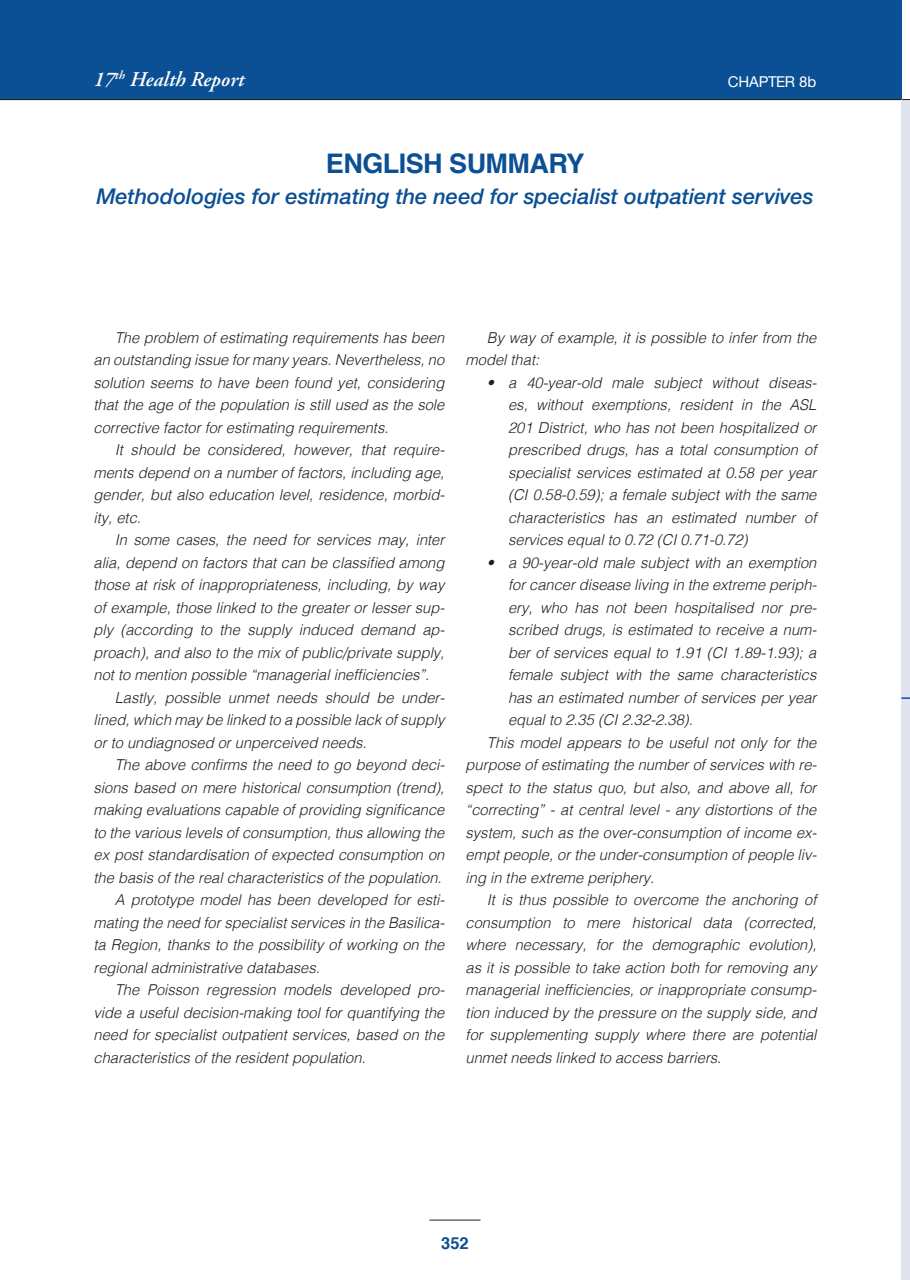
<style>
.page{position:relative;width:910px;height:1280px;background:#fff}
.page>*{position:absolute;margin:0;border:0;box-sizing:border-box;transform-origin:0 0}
.t1{font:700 27px "Helvetica";letter-spacing:-.02em;color:#0b4f94}
.t2{font:italic 500 21.75px "Helvetica Neue";color:#0b4f94}
.t3{font:italic 600 21px "Adobe Garamond Pro";color:#fff}
.t4{font:700 16.5px "Helvetica";color:#0b4f94}
.t5{font:italic 300 15px/22.5px "Helvetica";color:#231f20;text-align:justify}
.t6{font:15px "Helvetica Neue";letter-spacing:-.02em;color:#fff}
</style>
<div class="page">
<div style="left:0;top:0;width:901px;height:100px;background:#0b4f94"></div>
<hr style="left:429px;top:1220px;width:51px;height:1px;background:#231f20">
<hr style="left:0;top:99px;width:901px;height:1px;background:#231f20">
<div style="left:901px;top:100px;width:9px;height:1180px;background:#e1e3f0"></div>
<svg style="left:901px;top:697px;width:9px;height:2px"></svg>
<h3 class="t3" style="left:94px;top:67px;width:152px">17<sup>th</sup> Health Report</h3>
<p class="t6" style="left:728px;top:73px;width:90px">CHAPTER 8b</p>
<h1 class="t1" style="left:326px;top:142px;width:260px">ENGLISH SUMMARY</h1>
<h2 class="t2" style="left:96px;top:183px;width:719px">Methodologies for estimating the need for specialist outpatient servives</h2>
<p class="t5" style="left:94px;top:325px;width:352px;text-indent:21px">The problem of estimating requirements has been an outstanding issue for many years. Nevertheless, no solution seems to have been found yet, considering that the age of the population is still used as the sole corrective factor for estimating requirements.</p>
<p class="t5" style="left:94px;top:438px;width:353px;text-indent:21px">It should be considered, however, that require&shy;ments depend on a number of factors, including age, gender, but also education level, residence, morbid&shy;ity, etc.</p>
<p class="t5" style="left:94px;top:528px;width:353px;text-indent:21px">In some cases, the need for services may, inter alia, depend on factors that can be classified among those at risk of inappropriateness, including, by way of example, those linked to the greater or lesser sup&shy;ply (according to the supply induced demand ap&shy;proach), and also to the mix of public/private supply, not to mention possible “managerial inefficiencies”.</p>
<p class="t5" style="left:94px;top:685px;width:353px;text-indent:21px">Lastly, possible unmet needs should be under&shy;lined, which may be linked to a possible lack of supply or to undiagnosed or unperceived needs.</p>
<p class="t5" style="left:115px;top:753px;width:331px">The above confirms the need to go beyond deci-</p>
<p class="t5" style="left:94px;top:775px;width:352px">sions based on mere historical consumption (trend),</p>
<p class="t5" style="left:94px;top:798px;width:352px">making evaluations capable of providing significance</p>
<p class="t5" style="left:94px;top:820px;width:352px">to the various levels of consumption, thus allowing the</p>
<p class="t5" style="left:94px;top:843px;width:352px">ex post standardisation of expected consumption on</p>
<p class="t5" style="left:94px;top:865px;width:350px">the basis of the real characteristics of the population.</p>
<p class="t5" style="left:115px;top:888px;width:331px">A prototype model has been developed for esti-</p>
<p class="t5" style="left:94px;top:910px;width:353px">mating the need for specialist services in the Basilica-</p>
<p class="t5" style="left:94px;top:933px;width:352px">ta Region, thanks to the possibility of working on the</p>
<p class="t5" style="left:94px;top:955px;width:228px">regional administrative databases.</p>
<p class="t5" style="left:115px;top:978px;width:331px">The Poisson regression models developed pro-</p>
<p class="t5" style="left:94px;top:1000px;width:352px">vide a useful decision-making tool for quantifying the</p>
<p class="t5" style="left:94px;top:1023px;width:352px">need for specialist outpatient services, based on the</p>
<p class="t5" style="left:94px;top:1045px;width:274px">characteristics of the resident population.</p>
<p class="t5" style="left:466px;top:325px;width:352px;text-indent:21px">By way of example, it is possible to infer from the model that:</p>
<p class="t5" style="left:508px;top:370px;width:310px;text-indent:-21px">• a 40-year-old male subject without diseas&shy;es, without exemptions, resident in the ASL 201 District, who has not been hospitalized or prescribed drugs, has a total consumption of specialist services estimated at 0.58 per year (CI 0.58-0.59); a female subject with the same characteristics has an estimated number of services equal to 0.72 (CI 0.71-0.72)</p>
<p class="t5" style="left:487px;top:550px;width:331px">• a 90-year-old male subject with an exemption</p>
<p class="t5" style="left:508px;top:573px;width:310px">for cancer disease living in the extreme periph-</p>
<p class="t5" style="left:508px;top:595px;width:310px">ery, who has not been hospitalised nor pre-</p>
<p class="t5" style="left:508px;top:618px;width:310px">scribed drugs, is estimated to receive a num-</p>
<p class="t5" style="left:508px;top:640px;width:310px">ber of services equal to 1.91 (CI 1.89-1.93); a</p>
<p class="t5" style="left:508px;top:663px;width:310px">female subject with the same characteristics</p>
<p class="t5" style="left:508px;top:685px;width:310px">has an estimated number of services per year</p>
<p class="t5" style="left:508px;top:708px;width:186px">equal to 2.35 (CI 2.32-2.38).</p>
<p class="t5" style="left:487px;top:730px;width:331px">This model appears to be useful not only for the</p>
<p class="t5" style="left:466px;top:753px;width:353px">purpose of estimating the number of services with re-</p>
<p class="t5" style="left:466px;top:775px;width:352px">spect to the status quo, but also, and above all, for</p>
<p class="t5" style="left:466px;top:798px;width:352px">“correcting” - at central level - any distortions of the</p>
<p class="t5" style="left:466px;top:820px;width:353px">system, such as the over-consumption of income ex-</p>
<p class="t5" style="left:466px;top:843px;width:353px">empt people, or the under-consumption of people liv-</p>
<p class="t5" style="left:466px;top:865px;width:190px">ing in the extreme periphery.</p>
<p class="t5" style="left:487px;top:888px;width:331px">It is thus possible to overcome the anchoring of</p>
<p class="t5" style="left:466px;top:910px;width:352px">consumption to mere historical data (corrected,</p>
<p class="t5" style="left:466px;top:933px;width:352px">where necessary, for the demographic evolution),</p>
<p class="t5" style="left:466px;top:955px;width:352px">as it is possible to take action both for removing any</p>
<p class="t5" style="left:466px;top:978px;width:353px">managerial inefficiencies, or inappropriate consump-</p>
<p class="t5" style="left:466px;top:1000px;width:352px">tion induced by the pressure on the supply side, and</p>
<p class="t5" style="left:466px;top:1023px;width:352px">for supplementing supply where there are potential</p>
<p class="t5" style="left:466px;top:1045px;width:257px">unmet needs linked to access barriers.</p>
<p class="t4" style="left:441px;top:1229px;width:29px">352</p>
</div>
